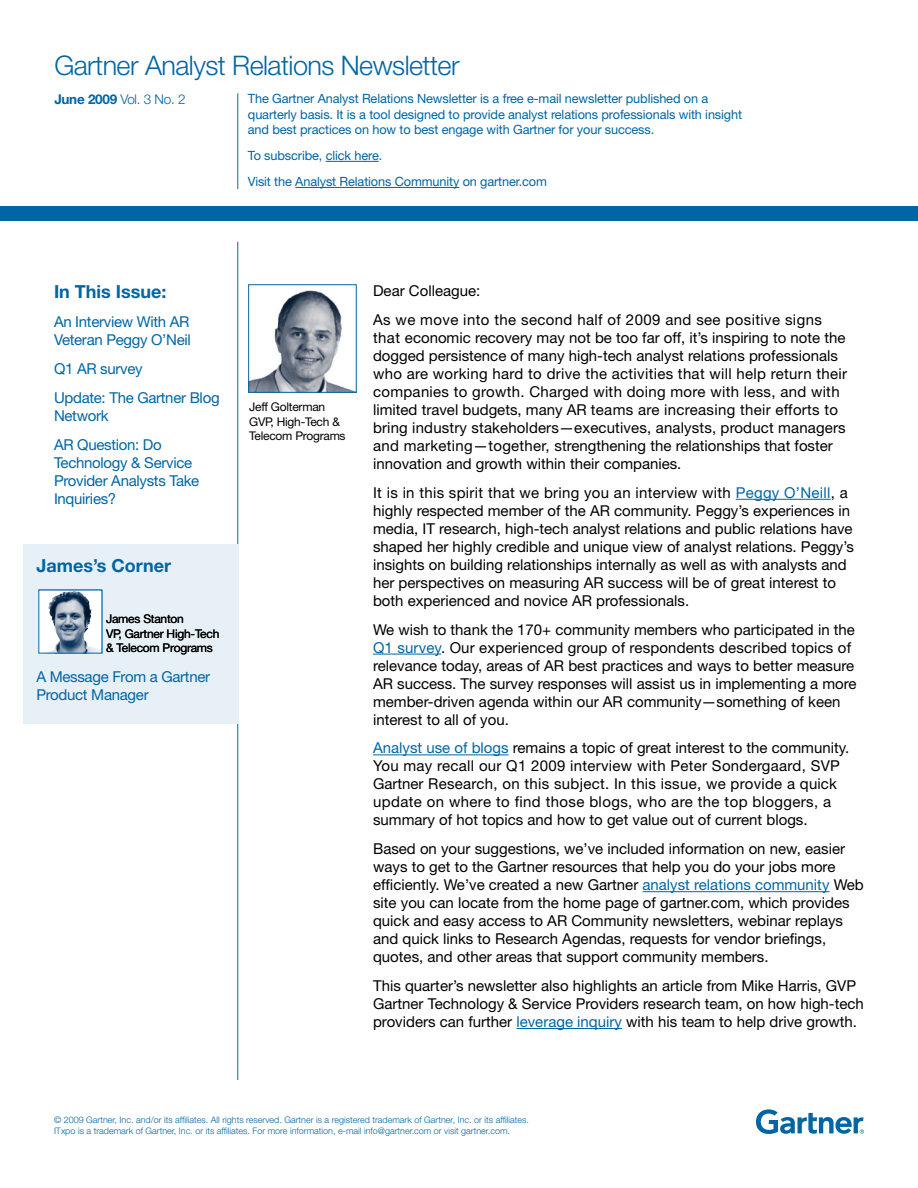
<style>
.page{position:relative;width:918px;height:1188px;background:#fff}
.page>*{position:absolute;margin:0;border:0;box-sizing:border-box;transform-origin:0 0}
.t1{font:300 27px "Helvetica Neue LT";letter-spacing:-.02em;color:#0065a4}
.t2{font:700 18px "Helvetica Neue LT";color:#0065a4}
.t3{font:15px/18px "Helvetica Neue LT";color:#000}
.t4{font:15px/18px "Helvetica Neue LT";letter-spacing:.02em;color:#000}
.t5{font:15px/18px "Helvetica Neue LT";letter-spacing:-.02em;color:#0065a4}
.t6{font:15px/28.8px "Helvetica Neue LT";letter-spacing:.025em;color:#000}
.t7{font:300 13.5px "Helvetica Neue LT";color:#0065a4}
.t8{font:12.75px/15.3px "Helvetica Neue LT";letter-spacing:-.01em;color:#0065a4}
.t9{font:12px/14.4px "Helvetica Neue LT";letter-spacing:-.02em;color:#000}
.t10{font:300 9px/10.8px "Helvetica Neue LT";color:#0065a4}
.s1{font-weight:700}
.s2{color:#0065a4}
</style>
<div class="page">
<svg style="left:756px;top:1109px;width:108px;height:25px"></svg>
<div style="left:0;top:206px;width:918px;height:15px;background:#0065a4"></div>
<hr style="left:326px;top:161px;width:53px;height:1px;background:#0065a4">
<hr style="left:295px;top:187px;width:164px;height:1px;background:#0065a4">
<hr style="left:736px;top:499px;width:95px;height:1px;background:#0065a4">
<hr style="left:373px;top:654px;width:68px;height:1px;background:#0065a4">
<hr style="left:373px;top:755px;width:136px;height:1px;background:#0065a4">
<hr style="left:643px;top:891px;width:187px;height:1px;background:#0065a4">
<hr style="left:516px;top:1028px;width:106px;height:1px;background:#0065a4">
<hr style="left:238px;top:93px;width:1px;height:96px;background:#0065a4">
<img style="left:250px;top:290px;width:104px;height:101px">
<div style="left:248px;top:285px;width:108px;height:108px;border:1px solid #0065a4"></div>
<hr style="left:238px;top:242px;width:1px;height:838px;background:#0065a4">
<div style="left:23px;top:544px;width:215px;height:180px;background:#e6f0f6"></div>
<svg style="left:41px;top:592px;width:59px;height:59px;background:#a7b2bf"></svg>
<h1 class="t1" style="left:54px;top:49px;width:407px">Gartner Analyst Relations Newsletter</h1>
<p class="t7" style="left:54px;top:91px;width:133px"><span class="s1">June 2009</span> Vol. 3 No. 2</p>
<p class="t8" style="left:248px;top:91px;width:496px">The Gartner Analyst Relations Newsletter is a free e-mail newsletter published on a quarterly basis. It is a tool designed to provide analyst relations professionals with insight and best practices on how to best engage with Gartner for your success.</p>
<p class="t8" style="left:248px;top:142px;width:301px;line-height:26.1px">To subscribe, click here.<br>Visit the Analyst Relations Community on gartner.com</p>
<p class="t2" style="left:54px;top:281px;width:114px">In This Issue:</p>
<p class="t5" style="left:54px;top:313px;width:138px">An Interview With AR<br>Veteran Peggy O’Neil</p>
<p class="t5" style="left:54px;top:354px;width:167px;line-height:28.8px">Q1 AR survey<br>Update: The Gartner Blog</p>
<p class="t5" style="left:54px;top:401px;width:109px;line-height:28.8px">Network<br>AR Question: Do</p>
<p class="t5" style="left:54px;top:453px;width:147px">Technology &amp; Service<br>Provider Analysts Take<br>Inquiries?</p>
<p class="t2" style="left:36px;top:555px;width:136px">James’s Corner</p>
<p class="t9" style="left:106px;top:612px;width:115px">James Stanton<br>VP, Gartner High-Tech &amp; Telecom Programs</p>
<p class="t5" style="left:36px;top:668px;width:175px">A Message From a Gartner<br>Product Manager</p>
<p class="t9" style="left:249px;top:400px;width:98px">Jeff Golterman<br>GVP, High-Tech &amp;<br>Telecom Programs</p>
<p class="t6" style="left:373px;top:276px;width:450px">Dear Colleague:<br>As we move into the second half of 2009 and see positive signs</p>
<p class="t3" style="left:373px;top:328px;width:476px">that economic recovery may not be too far off, it’s inspiring to note the dogged persistence of many high-tech analyst relations professionals who are working hard to drive the activities that will help return their companies to growth. Charged with doing more with less, and with limited travel budgets, many AR teams are increasing their efforts to bring industry stakeholders—executives, analysts, product managers and marketing—together, strengthening the relationships that foster innovation and growth within their companies.</p>
<p class="t3" style="left:373px;top:483px;width:482px">It is in this spirit that we bring you an interview with <span class="s2">Peggy O’Neill</span>, a highly respected member of the AR community. Peggy’s experiences in media, IT research, high-tech analyst relations and public relations have shaped her highly credible and unique view of analyst relations. Peggy’s insights on building relationships internally as well as with analysts and her perspectives on measuring AR success will be of great interest to both experienced and novice AR professionals.</p>
<p class="t3" style="left:373px;top:620px;width:485px">We wish to thank the 170+ community members who participated in the <span class="s2">Q1 survey</span>. Our experienced group of respondents described topics of relevance today, areas of AR best practices and ways to better measure AR success. The survey responses will assist us in implementing a more member-driven agenda within our AR community—something of keen interest to all of you.</p>
<p class="t4" style="left:373px;top:739px;width:478px"><span class="s2">Analyst use of blogs</span> remains a topic of great interest to the community.<br>You may recall our Q1 2009 interview with Peter Sondergaard, SVP Gartner Research, on this subject. In this issue, we provide a quick update on where to find those blogs, who are the top bloggers, a summary of hot topics and how to get value out of current blogs.</p>
<p class="t3" style="left:373px;top:840px;width:492px">Based on your suggestions, we’ve included information on new, easier ways to get to the Gartner resources that help you do your jobs more efficiently. We’ve created a new Gartner <span class="s2">analyst relations community</span> Web site you can locate from the home page of gartner.com, which provides quick and easy access to AR Community newsletters, webinar replays and quick links to Research Agendas, requests for vendor briefings, quotes, and other areas that support community members.</p>
<p class="t3" style="left:373px;top:976px;width:492px">This quarter’s newsletter also highlights an article from Mike Harris, GVP<br>Gartner Technology &amp; Service Providers research team, on how high-tech providers can further <span class="s2">leverage inquiry</span> with his team to help drive growth.</p>
<p class="t10" style="left:54px;top:1114px;width:476px">© 2009 Gartner, Inc. and/or its affiliates. All rights reserved. Gartner is a registered trademark of Gartner, Inc. or its affiliates.<br>ITxpo is a trademark of Gartner, Inc. or its affiliates. For more information, e-mail info@gartner.com or visit gartner.com.</p>
</div>
